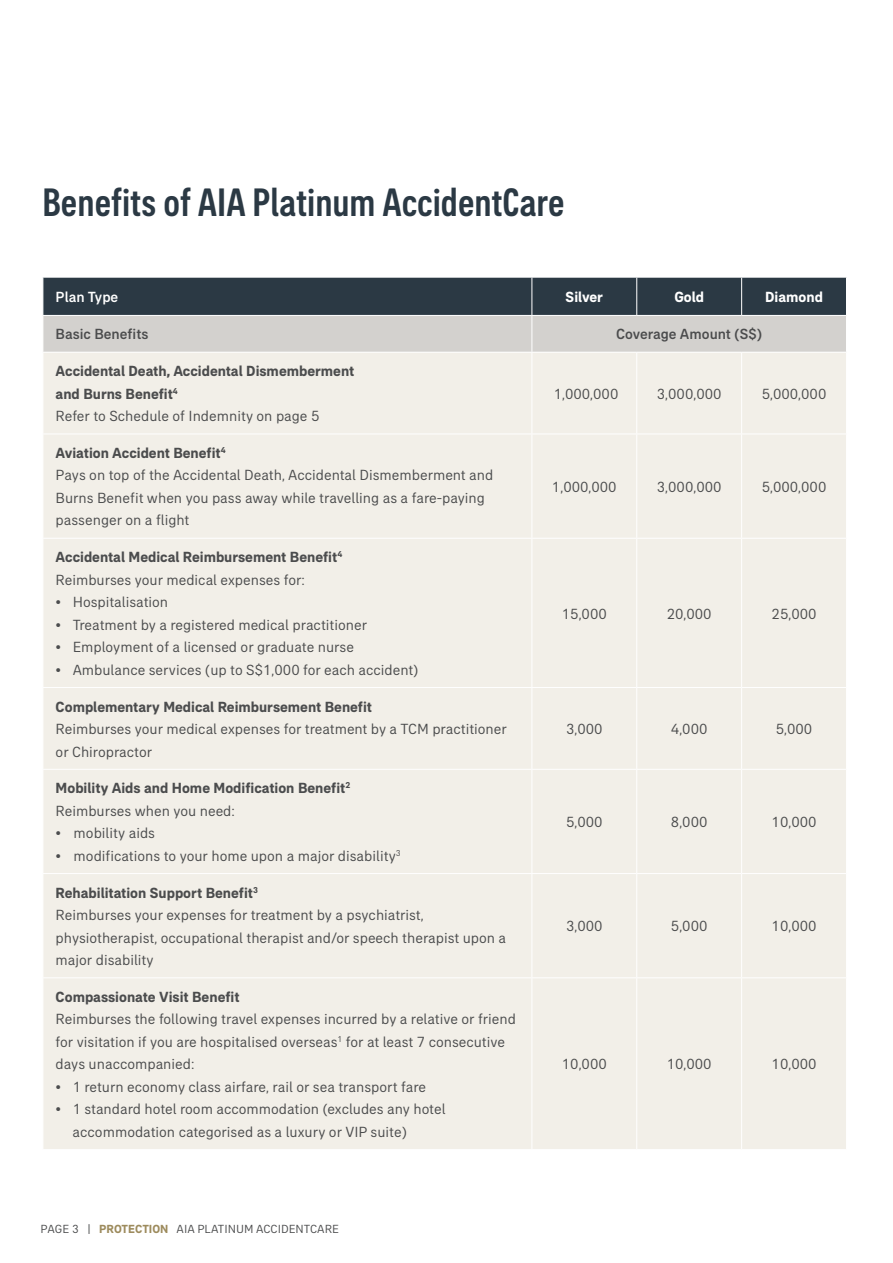
<style>
.page{position:relative;width:893px;height:1263px;background:#fff}
.page>*{position:absolute;margin:0;border:0;box-sizing:border-box;transform-origin:0 0}
.Headline{font:500 condensed 40.5px "AIA Everest";color:#2b3944}
.body{font:15px/22.5px "AIA Everest";color:#4b4c4d}
.body-2{font:700 15px/22.5px "AIA Everest";color:#4b4c4d}
.body-3{font:500 15px "AIA Everest";color:#4b4c4d}
.body-4{font:700 15px "AIA Everest";color:#fff}
.body-5{font:500 15px "AIA Everest";color:#fff}
.t1{font:12px "AIA Everest";color:#4b4c4d}
.s1{font-weight:700;color:#9d8b5d}
</style>
<div class="page">
<svg style="left:44px;top:278px;width:802px;height:74px;background:#7e8488"></svg>
<div style="left:44px;top:353px;width:802px;height:796px;background:#f2efe8"></div>
<hr style="left:531px;top:277px;width:1px;height:38px;background:#fff">
<hr style="left:636px;top:277px;width:1px;height:38px;background:#fff">
<hr style="left:741px;top:277px;width:1px;height:38px;background:#fff">
<hr style="left:531px;top:316px;width:1px;height:36px;background:#fff">
<hr style="left:43px;top:434px;width:489px;height:1px;background:#fff">
<hr style="left:531px;top:353px;width:1px;height:81px;background:#fff">
<hr style="left:636px;top:353px;width:1px;height:81px;background:#fff">
<hr style="left:741px;top:353px;width:1px;height:81px;background:#fff">
<hr style="left:742px;top:434px;width:105px;height:1px;background:#fff">
<hr style="left:532px;top:434px;width:105px;height:1px;background:#fff">
<hr style="left:531px;top:434px;width:1px;height:104px;background:#fff">
<hr style="left:637px;top:434px;width:105px;height:1px;background:#fff">
<hr style="left:636px;top:434px;width:1px;height:104px;background:#fff">
<hr style="left:741px;top:434px;width:1px;height:104px;background:#fff">
<hr style="left:532px;top:538px;width:105px;height:1px;background:#fff">
<hr style="left:742px;top:538px;width:105px;height:1px;background:#fff">
<hr style="left:637px;top:538px;width:105px;height:1px;background:#fff">
<hr style="left:636px;top:539px;width:1px;height:148px;background:#fff">
<hr style="left:741px;top:539px;width:1px;height:148px;background:#fff">
<hr style="left:43px;top:538px;width:489px;height:1px;background:#fff">
<hr style="left:531px;top:539px;width:1px;height:148px;background:#fff">
<hr style="left:43px;top:687px;width:489px;height:1px;background:#fff">
<hr style="left:532px;top:687px;width:105px;height:1px;background:#fff">
<hr style="left:531px;top:688px;width:1px;height:81px;background:#fff">
<hr style="left:637px;top:687px;width:105px;height:1px;background:#fff">
<hr style="left:636px;top:688px;width:1px;height:81px;background:#fff">
<hr style="left:742px;top:687px;width:105px;height:1px;background:#fff">
<hr style="left:741px;top:688px;width:1px;height:81px;background:#fff">
<hr style="left:43px;top:769px;width:489px;height:1px;background:#fff">
<hr style="left:532px;top:769px;width:105px;height:1px;background:#fff">
<hr style="left:531px;top:770px;width:1px;height:103px;background:#fff">
<hr style="left:637px;top:769px;width:105px;height:1px;background:#fff">
<hr style="left:636px;top:770px;width:1px;height:103px;background:#fff">
<hr style="left:742px;top:769px;width:105px;height:1px;background:#fff">
<hr style="left:741px;top:770px;width:1px;height:103px;background:#fff">
<hr style="left:43px;top:873px;width:489px;height:1px;background:#fff">
<hr style="left:43px;top:977px;width:489px;height:1px;background:#fff">
<hr style="left:532px;top:873px;width:105px;height:1px;background:#fff">
<hr style="left:531px;top:874px;width:1px;height:103px;background:#fff">
<hr style="left:637px;top:873px;width:105px;height:1px;background:#fff">
<hr style="left:636px;top:874px;width:1px;height:103px;background:#fff">
<hr style="left:742px;top:873px;width:105px;height:1px;background:#fff">
<hr style="left:741px;top:874px;width:1px;height:103px;background:#fff">
<hr style="left:532px;top:977px;width:105px;height:1px;background:#fff">
<hr style="left:531px;top:978px;width:1px;height:171px;background:#fff">
<hr style="left:742px;top:977px;width:105px;height:1px;background:#fff">
<hr style="left:637px;top:977px;width:105px;height:1px;background:#fff">
<hr style="left:636px;top:978px;width:1px;height:171px;background:#fff">
<hr style="left:741px;top:978px;width:1px;height:171px;background:#fff">
<hr style="left:43px;top:315px;width:489px;height:1px;background:#fff">
<hr style="left:532px;top:315px;width:105px;height:1px;background:#fff">
<hr style="left:637px;top:315px;width:105px;height:1px;background:#fff">
<hr style="left:742px;top:315px;width:105px;height:1px;background:#fff">
<p class="Headline" style="left:43px;top:179px;width:523px">Benefits of AIA Platinum AccidentCare</p>
<p class="body-5" style="left:56px;top:288px;width:64px">Plan Type</p>
<p class="body-4" style="left:566px;top:288px;width:39px">Silver</p>
<p class="body-4" style="left:674px;top:288px;width:31px">Gold</p>
<p class="body-4" style="left:765px;top:288px;width:59px">Diamond</p>
<p class="body-3" style="left:56px;top:326px;width:94px">Basic Benefits</p>
<p class="body-3" style="left:616px;top:326px;width:148px">Coverage Amount (S$)</p>
<p class="body-2" style="left:56px;top:360px;width:300px">Accidental Death, Accidental Dismemberment and Burns Benefit<sup>4</sup></p>
<p class="body" style="left:56px;top:405px;width:265px">Refer to Schedule of Indemnity on page 5</p>
<p class="body" style="left:554px;top:382px;width:66px">1,000,000</p>
<p class="body" style="left:657px;top:382px;width:66px">3,000,000</p>
<p class="body" style="left:762px;top:382px;width:66px">5,000,000</p>
<p class="body-2" style="left:56px;top:441px;width:172px">Aviation Accident Benefit<sup>4</sup></p>
<p class="body" style="left:56px;top:464px;width:439px">Pays on top of the Accidental Death, Accidental Dismemberment and<br>Burns Benefit when you pass away while travelling as a fare-paying passenger on a flight</p>
<p class="body" style="left:552px;top:475px;width:66px">1,000,000</p>
<p class="body" style="left:657px;top:475px;width:66px">3,000,000</p>
<p class="body" style="left:762px;top:475px;width:66px">5,000,000</p>
<p class="body-2" style="left:56px;top:546px;width:288px">Accidental Medical Reimbursement Benefit<sup>4</sup></p>
<p class="body" style="left:56px;top:568px;width:251px">Reimburses your medical expenses for:</p>
<p class="body" style="left:56px;top:591px;width:114px">• Hospitalisation</p>
<p class="body" style="left:56px;top:613px;width:313px">• Treatment by a registered medical practitioner</p>
<p class="body" style="left:56px;top:636px;width:300px">• Employment of a licensed or graduate nurse</p>
<p class="body" style="left:56px;top:658px;width:364px">• Ambulance services (up to S$1,000 for each accident)</p>
<p class="body" style="left:562px;top:602px;width:46px">15,000</p>
<p class="body" style="left:667px;top:602px;width:46px">20,000</p>
<p class="body" style="left:772px;top:602px;width:46px">25,000</p>
<p class="body-2" style="left:56px;top:695px;width:318px">Complementary Medical Reimbursement Benefit</p>
<p class="body" style="left:56px;top:717px;width:453px">Reimburses your medical expenses for treatment by a TCM practitioner or Chiropractor</p>
<p class="body" style="left:566px;top:717px;width:38px">3,000</p>
<p class="body" style="left:671px;top:717px;width:38px">4,000</p>
<p class="body" style="left:776px;top:717px;width:38px">5,000</p>
<p class="body-2" style="left:56px;top:777px;width:296px">Mobility Aids and Home Modification Benefit<sup>2</sup></p>
<p class="body" style="left:56px;top:799px;width:181px">Reimburses when you need:</p>
<p class="body" style="left:56px;top:822px;width:101px">• mobility aids</p>
<p class="body" style="left:56px;top:844px;width:346px">• modifications to your home upon a major disability<sup>3</sup></p>
<p class="body" style="left:566px;top:810px;width:38px">5,000</p>
<p class="body" style="left:671px;top:810px;width:38px">8,000</p>
<p class="body" style="left:772px;top:810px;width:46px">10,000</p>
<p class="body-2" style="left:56px;top:881px;width:204px">Rehabilitation Support Benefit<sup>3</sup></p>
<p class="body" style="left:56px;top:903px;width:452px">Reimburses your expenses for treatment by a psychiatrist, physiotherapist, occupational therapist and/or speech therapist upon a major disability</p>
<p class="body" style="left:566px;top:915px;width:38px">3,000</p>
<p class="body" style="left:671px;top:915px;width:38px">5,000</p>
<p class="body" style="left:772px;top:915px;width:46px">10,000</p>
<p class="body-2" style="left:56px;top:985px;width:185px">Compassionate Visit Benefit</p>
<p class="body" style="left:56px;top:1008px;width:462px">Reimburses the following travel expenses incurred by a relative or friend for visitation if you are hospitalised overseas<sup>1</sup> for at least 7 consecutive days unaccompanied:</p>
<p class="body" style="left:56px;top:1075px;width:372px">• 1 return economy class airfare, rail or sea transport fare</p>
<p class="body" style="left:73px;top:1098px;width:374px;text-indent:-17px">• 1 standard hotel room accommodation (excludes any hotel accommodation categorised as a luxury or VIP suite)</p>
<p class="body" style="left:562px;top:1053px;width:46px">10,000</p>
<p class="body" style="left:667px;top:1053px;width:46px">10,000</p>
<p class="body" style="left:772px;top:1053px;width:46px">10,000</p>
<p class="t1" style="left:40px;top:1222px;width:300px">PAGE 3 | <span class="s1">PROTECTION</span> AIA PLATINUM ACCIDENTCARE</p>
</div>
